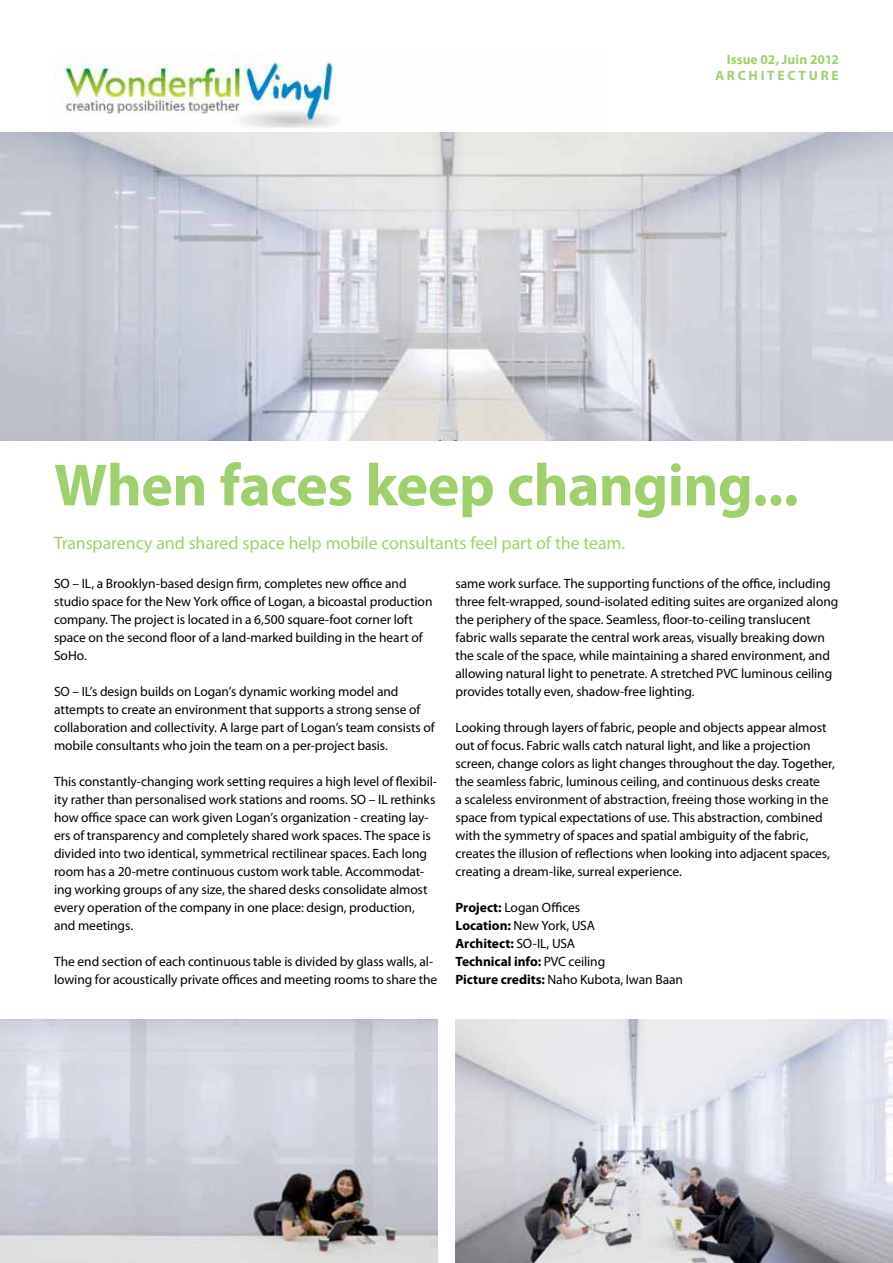
<style>
.page{position:relative;width:893px;height:1263px;background:#fff}
.page>*{position:absolute;margin:0;border:0;box-sizing:border-box;transform-origin:0 0}
.t1{font:700 60px "Myriad Pro";letter-spacing:-.01em;color:#a0cf6d}
.t2{font:18px "Myriad Pro";letter-spacing:-.01em;color:#a0cf6d}
.t3{font:13.5px/18px "Myriad Pro";letter-spacing:-.005em;color:#000}
.t4{font:700 13.5px/16.2px "Myriad Pro";letter-spacing:.01em;color:#a0cf6d;text-align:right}
.s1{font-weight:700}
</style>
<div class="page">
<img style="left:54px;top:54px;width:284px;height:74px">
<img style="left:0;top:132px;width:893px;height:308px">
<img style="left:455px;top:1019px;width:438px;height:244px">
<img style="left:0;top:1019px;width:437px;height:244px">
<p class="t4" style="left:715px;top:51px;width:125px">Issue 02, Juin 2012<br>Arc hit ect ure</p>
<h1 class="t1" style="left:54px;top:446px;width:746px">When faces keep changing...</h1>
<h2 class="t2" style="left:54px;top:531px;width:573px">Transparency and shared space help mobile consultants feel part of the team.</h2>
<p class="t3" style="left:54px;top:574px;width:380px">SO – IL, a Brooklyn-based design firm, completes new office and studio space for the New York office of Logan, a bicoastal production company. The project is located in a 6,500 square-foot corner loft space on the second floor of a land-marked building in the heart of SoHo.</p>
<p class="t3" style="left:54px;top:682px;width:382px">SO – IL’s design builds on Logan’s dynamic working model and attempts to create an environment that supports a strong sense of collaboration and collectivity. A large part of Logan’s team consists of mobile consultants who join the team on a per-project basis.</p>
<p class="t3" style="left:54px;top:772px;width:385px">This constantly-changing work setting requires a high level of flexibil&shy;ity rather than personalised work stations and rooms. SO – IL rethinks how office space can work given Logan’s organization - creating lay&shy;ers of transparency and completely shared work spaces. The space is divided into two identical, symmetrical rectilinear spaces. Each long room has a 20-metre continuous custom work table. Accommodat&shy;ing working groups of any size, the shared desks consolidate almost every operation of the company in one place: design, production, and meetings.</p>
<p class="t3" style="left:54px;top:952px;width:385px">The end section of each continuous table is divided by glass walls, al&shy;lowing for acoustically private offices and meeting rooms to share the</p>
<p class="t3" style="left:455px;top:574px;width:384px">same work surface. The supporting functions of the office, including three felt-wrapped, sound-isolated editing suites are organized along the periphery of the space. Seamless, floor-to-ceiling translucent fabric walls separate the central work areas, visually breaking down the scale of the space, while maintaining a shared environment, and allowing natural light to penetrate. A stretched PVC luminous ceiling provides totally even, shadow-free lighting.</p>
<p class="t3" style="left:455px;top:718px;width:381px">Looking through layers of fabric, people and objects appear almost out of focus. Fabric walls catch natural light, and like a projection screen, change colors as light changes throughout the day. Together, the seamless fabric, luminous ceiling, and continuous desks create<br>a scaleless environment of abstraction, freeing those working in the space from typical expectations of use. This abstraction, combined with the symmetry of spaces and spatial ambiguity of the fabric, creates the illusion of reflections when looking into adjacent spaces, creating a dream-like, surreal experience.</p>
<p class="t3" style="left:455px;top:898px;width:229px"><span class="s1">Project:</span> Logan Offices<br><span class="s1">Location:</span> New York, USA<br><span class="s1">Architect:</span> SO-IL, USA<br><span class="s1">Technical info:</span> PVC ceiling<br><span class="s1">Picture credits:</span> Naho Kubota, Iwan Baan</p>
</div>
